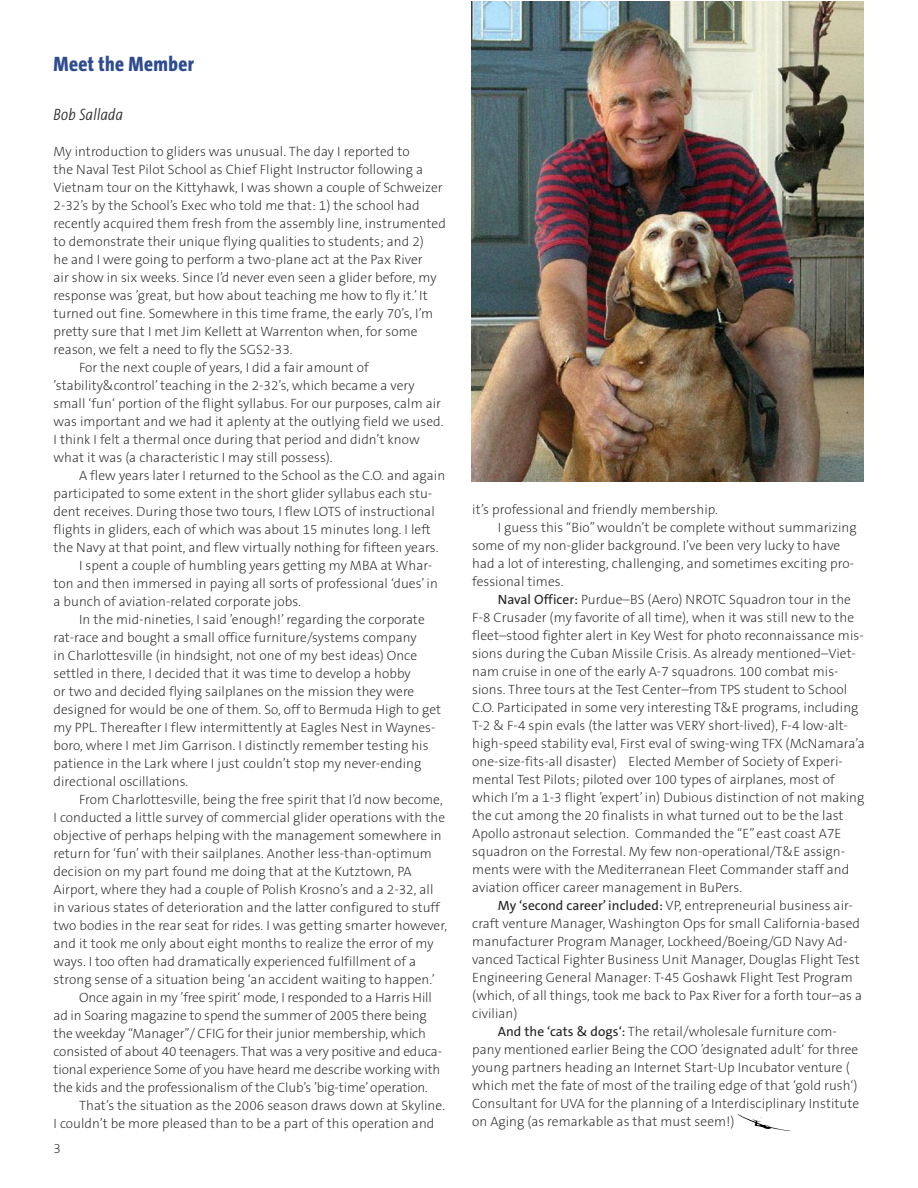
<style>
.page{position:relative;width:918px;height:1188px;background:#fff}
.page>*{position:absolute;margin:0;border:0;box-sizing:border-box;transform-origin:0 0}
.Skylines_Head{font:800 21px "The Sans Cd OF8";letter-spacing:.02em;color:#2d4b8f}
.Skylines_Author{font:italic 300 16.5px "The Sans Cd LF3 i";letter-spacing:.02em;color:#212120}
.Skyline_text{font:200 13.5px/18px "The Sans CE B2";letter-spacing:.005em;color:#212120}
.s1{font-family:"The Sans CE B5 Plain";font-weight:400}
</style>
<div class="page">
<img style="left:472px;top:1px;width:391px;height:480px">
<svg style="left:738px;top:1114px;width:52px;height:17px"></svg>
<p class="Skylines_Head" style="left:54px;top:53px;width:142px">Meet the Member</p>
<p class="Skylines_Author" style="left:54px;top:107px;width:71px">Bob Sallada</p>
<p class="Skyline_text" style="left:54px;top:144px;width:394px">My introduction to gliders was unusual. The day I reported to<br>the Naval Test Pilot School as Chief Flight Instructor following a Vietnam tour on the Kittyhawk, I was shown a couple of Schweizer 2-32’s by the School’s Exec who told me that: 1) the school had recently acquired them fresh from the assembly line, instrumented to demonstrate their unique flying qualities to students; and 2)<br>he and I were going to perform a two-plane act at the Pax River<br>air show in six weeks. Since I’d never even seen a glider before, my response was ’great, but how about teaching me how to fly it.’ It turned out fine. Somewhere in this time frame, the early 70’s, I’m pretty sure that I met Jim Kellett at Warrenton when, for some reason, we felt a need to fly the SGS2-33.</p>
<p class="Skyline_text" style="left:54px;top:360px;width:391px;text-indent:26px">For the next couple of years, I did a fair amount of ’stability&amp;control’ teaching in the 2-32’s, which became a very small ‘fun‘ portion of the flight syllabus. For our purposes, calm air was important and we had it aplenty at the outlying field we used.<br>I think I felt a thermal once during that period and didn’t know what it was (a characteristic I may still possess).</p>
<p class="Skyline_text" style="left:54px;top:468px;width:393px;text-indent:26px">A flew years later I returned to the School as the C.O. and again participated to some extent in the short glider syllabus each stu&shy;dent receives. During those two tours, I flew LOTS of instructional flights in gliders, each of which was about 15 minutes long. I left the Navy at that point, and flew virtually nothing for fifteen years.</p>
<p class="Skyline_text" style="left:54px;top:558px;width:386px;text-indent:26px">I spent a couple of humbling years getting my MBA at Whar&shy;ton and then immersed in paying all sorts of professional ‘dues’ in a bunch of aviation-related corporate jobs.</p>
<p class="Skyline_text" style="left:54px;top:612px;width:389px;text-indent:26px">In the mid-nineties, I said ’enough!’ regarding the corporate rat-race and bought a small office furniture/systems company<br>in Charlottesville (in hindsight, not one of my best ideas) Once settled in there, I decided that it was time to develop a hobby<br>or two and decided flying sailplanes on the mission they were designed for would be one of them. So, off to Bermuda High to get my PPL. Thereafter I flew intermittently at Eagles Nest in Waynes&shy;boro, where I met Jim Garrison. I distinctly remember testing his patience in the Lark where I just couldn’t stop my never-ending directional oscillations.</p>
<p class="Skyline_text" style="left:54px;top:792px;width:395px;text-indent:26px">From Charlottesville, being the free spirit that I’d now become, I conducted a little survey of commercial glider operations with the objective of perhaps helping with the management somewhere in return for ‘fun’ with their sailplanes. Another less-than-optimum decision on my part found me doing that at the Kutztown, PA Airport, where they had a couple of Polish Krosno’s and a 2-32, all in various states of deterioration and the latter configured to stuff two bodies in the rear seat for rides. I was getting smarter however, and it took me only about eight months to realize the error of my ways. I too often had dramatically experienced fulfillment of a strong sense of a situation being ‘an accident waiting to happen.’</p>
<p class="Skyline_text" style="left:54px;top:990px;width:390px;text-indent:26px">Once again in my ’free spirit‘ mode, I responded to a Harris Hill ad in Soaring magazine to spend the summer of 2005 there being the weekday “Manager”/ CFIG for their junior membership, which consisted of about 40 teenagers. That was a very positive and educa&shy;tional experience Some of you have heard me describe working with the kids and the professionalism of the Club’s ’big-time’ operation.</p>
<p class="Skyline_text" style="left:54px;top:1098px;width:393px;text-indent:26px">That’s the situation as the 2006 season draws down at Skyline.<br>I couldn’t be more pleased than to be a part of this operation and</p>
<p class="Skyline_text" style="left:54px;top:1141px;width:9px">3</p>
<p class="Skyline_text" style="left:472px;top:502px;width:247px">it’s professional and friendly membership.</p>
<p class="Skyline_text" style="left:472px;top:520px;width:386px;text-indent:26px">I guess this “Bio” wouldn’t be complete without summarizing some of my non-glider background. I’ve been very lucky to have had a lot of interesting, challenging, and sometimes exciting pro&shy;fessional times.</p>
<p class="Skyline_text" style="left:472px;top:592px;width:394px;text-indent:26px"><span class="s1">Naval Officer:</span> Purdue–BS (Aero) NROTC Squadron tour in the F-8 Crusader (my favorite of all time), when it was still new to the fleet–stood fighter alert in Key West for photo reconnaissance mis&shy;sions during the Cuban Missile Crisis. As already mentioned–Viet&shy;nam cruise in one of the early A-7 squadrons. 100 combat mis&shy;sions. Three tours at the Test Center–from TPS student to School C.O. Participated in some very interesting T&amp;E programs, including T-2 &amp; F-4 spin evals (the latter was VERY short-lived), F-4 low-alt&shy;high-speed stability eval, First eval of swing-wing TFX (McNamara’a one-size-fits-all disaster) Elected Member of Society of Experi&shy;mental Test Pilots; piloted over 100 types of airplanes, most of which I’m a 1-3 flight ’expert’ in) Dubious distinction of not making the cut among the 20 finalists in what turned out to be the last Apollo astronaut selection. Commanded the “E” east coast A7E squadron on the Forrestal. My few non-operational/T&amp;E assign&shy;ments were with the Mediterranean Fleet Commander staff and aviation officer career management in BuPers.</p>
<p class="Skyline_text" style="left:472px;top:898px;width:391px;text-indent:26px"><span class="s1">My ‘second career’ included:</span> VP, entrepreneurial business air&shy;craft venture Manager, Washington Ops for small California-based manufacturer Program Manager, Lockheed/Boeing/GD Navy Ad&shy;vanced Tactical Fighter Business Unit Manager, Douglas Flight Test Engineering General Manager: T-45 Goshawk Flight Test Program (which, of all things, took me back to Pax River for a forth tour–as a civilian)</p>
<p class="Skyline_text" style="left:472px;top:1024px;width:388px;text-indent:26px"><span class="s1">And the ‘cats &amp; dogs‘:</span> The retail/wholesale furniture com&shy;pany mentioned earlier Being the COO ’designated adult‘ for three young partners heading an Internet Start-Up Incubator venture ( which met the fate of most of the trailing edge of that ‘gold rush‘)<br>Consultant for UVA for the planning of a Interdisciplinary Institute on Aging (as remarkable as that must seem!)</p>
</div>
